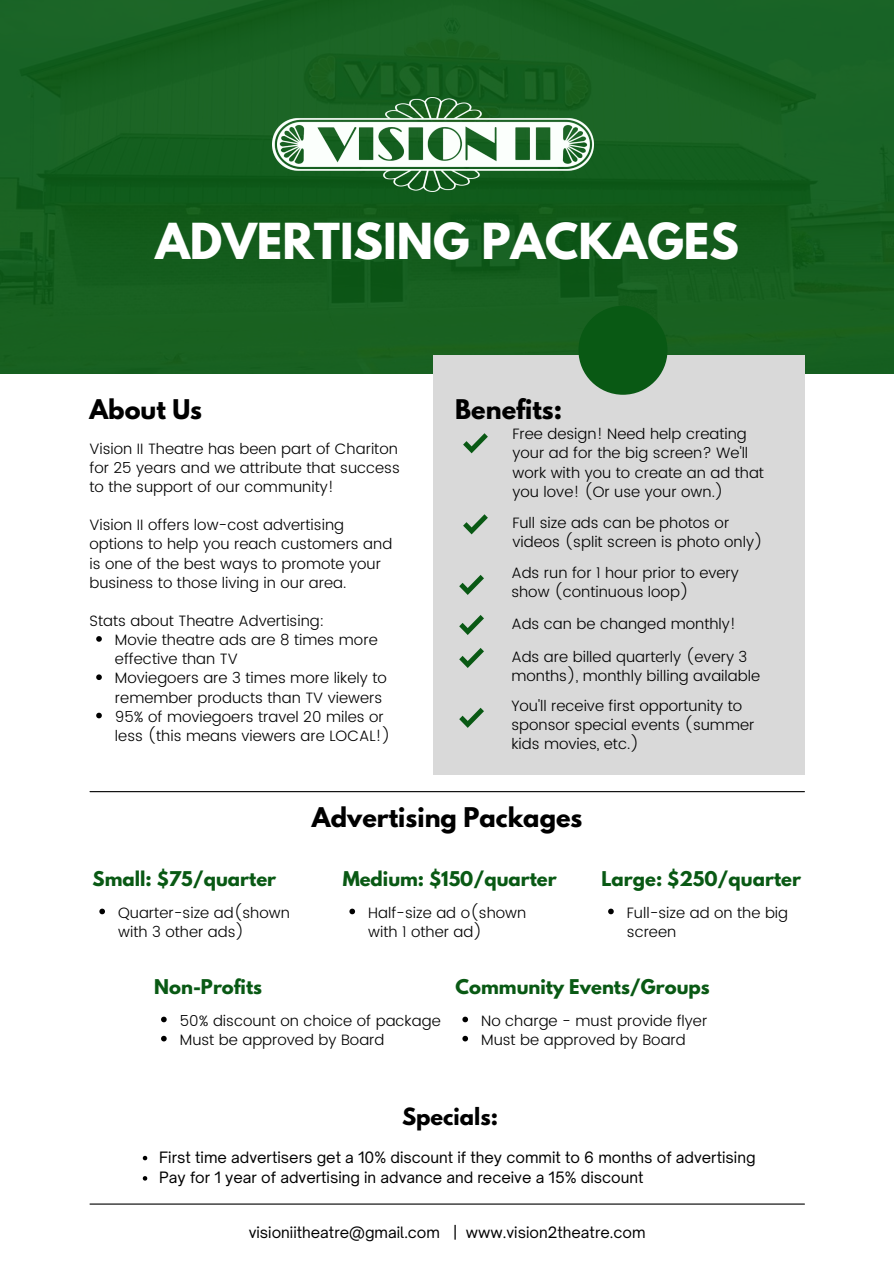
<style>
.page{position:relative;width:894px;height:1264px;background:#fff}
.page>*{position:absolute;margin:0;border:0;box-sizing:border-box;transform-origin:0 0}
.t1{font:700 43.95px "League Spartan";color:#fff}
.t2{font:700 24px "League Spartan";color:#000}
.t3{font:700 21px "League Spartan";color:#000}
.t4{font:700 18px "League Spartan";color:#095914}
.t5{font:300 15px/19.2px "Poppins";color:#000}
.t6{font:15px "Open Sauce One";color:#000}
</style>
<div class="page">
<div style="left:0;top:0;width:893px;height:373px;background:#186020"></div>
<div style="left:433px;top:356px;width:371px;height:418px;background:#d9d9d9"></div>
<hr style="left:90px;top:1203px;width:714px;height:1px;background:#000">
<hr style="left:90px;top:791px;width:714px;height:1px;background:#000">
<div style="left:578px;top:306px;width:89px;height:89px;background:#095914;border-radius:50%"></div>
<img style="left:272px;top:97px;width:321px;height:95px">
<svg style="left:463px;top:433px;width:24px;height:20px"></svg>
<svg style="left:96px;top:636px;width:6px;height:5px"></svg>
<svg style="left:96px;top:674px;width:6px;height:6px"></svg>
<svg style="left:96px;top:712px;width:6px;height:6px"></svg>
<svg style="left:459px;top:575px;width:25px;height:20px"></svg>
<svg style="left:463px;top:514px;width:24px;height:20px"></svg>
<svg style="left:99px;top:908px;width:6px;height:6px"></svg>
<svg style="left:349px;top:908px;width:6px;height:6px"></svg>
<svg style="left:608px;top:908px;width:5px;height:6px"></svg>
<svg style="left:459px;top:707px;width:25px;height:21px"></svg>
<svg style="left:143px;top:1155px;width:4px;height:5px"></svg>
<svg style="left:143px;top:1176px;width:4px;height:4px"></svg>
<svg style="left:161px;top:1016px;width:6px;height:6px"></svg>
<svg style="left:161px;top:1035px;width:6px;height:6px"></svg>
<svg style="left:462px;top:1016px;width:6px;height:6px"></svg>
<svg style="left:462px;top:1035px;width:6px;height:6px"></svg>
<svg style="left:459px;top:615px;width:25px;height:20px"></svg>
<svg style="left:459px;top:648px;width:25px;height:20px"></svg>
<p class="t1" style="left:155px;top:220px;width:584px">ADVERTISING PACKAGES</p>
<p class="t2" style="left:89px;top:398px;width:114px">About Us</p>
<p class="t5" style="left:89px;top:439px;width:312px">Vision II Theatre has been part of Chariton for 25 years and we attribute that success to the support of our community!</p>
<p class="t5" style="left:89px;top:515px;width:304px">Vision II offers low-cost advertising options to help you reach customers and is one of the best ways to promote your business to those living in our area.</p>
<p class="t5" style="left:89px;top:611px;width:236px">Stats about Theatre Advertising:</p>
<p class="t5" style="left:115px;top:630px;width:264px">Movie theatre ads are 8 times more effective than TV</p>
<p class="t5" style="left:115px;top:668px;width:273px">Moviegoers are 3 times more likely to remember products than TV viewers</p>
<p class="t5" style="left:115px;top:707px;width:277px">95% of moviegoers travel 20 miles or less (this means viewers are LOCAL!)</p>
<p class="t2" style="left:455px;top:398px;width:108px">Benefits:</p>
<p class="t5" style="left:512px;top:424px;width:253px">Free design! Need help creating your ad for the big screen? We'll work with you to create an ad that you love! (Or use your own.)</p>
<p class="t5" style="left:512px;top:513px;width:252px">Full size ads can be photos or videos (split screen is photo only)</p>
<p class="t5" style="left:511px;top:563px;width:229px">Ads run for 1 hour prior to every show (continuous loop)</p>
<p class="t5" style="left:511px;top:614px;width:226px">Ads can be changed monthly!</p>
<p class="t5" style="left:511px;top:647px;width:250px">Ads are billed quarterly (every 3 months), monthly billing available</p>
<p class="t5" style="left:511px;top:696px;width:244px">You'll receive first opportunity to sponsor special events (summer kids movies, etc.)</p>
<p class="t4" style="left:93px;top:869px;width:185px">Small: $75/quarter</p>
<p class="t5" style="left:118px;top:902px;width:173px">Quarter-size ad(shown with 3 other ads)</p>
<p class="t2" style="left:312px;top:805px;width:272px">Advertising Packages</p>
<p class="t4" style="left:342px;top:869px;width:215px">Medium: $150/quarter</p>
<p class="t5" style="left:368px;top:902px;width:159px">Half-size ad o(shown with 1 other ad)</p>
<p class="t4" style="left:601px;top:869px;width:201px">Large: $250/quarter</p>
<p class="t5" style="left:626px;top:902px;width:163px">Full-size ad on the big screen</p>
<p class="t4" style="left:154px;top:977px;width:109px">Non-Profits</p>
<p class="t5" style="left:180px;top:1010px;width:262px">50% discount on choice of package</p>
<p class="t5" style="left:180px;top:1030px;width:206px">Must be approved by Board</p>
<p class="t4" style="left:455px;top:977px;width:255px">Community Events/Groups</p>
<p class="t5" style="left:481px;top:1010px;width:227px">No charge - must provide flyer</p>
<p class="t5" style="left:481px;top:1030px;width:206px">Must be approved by Board</p>
<p class="t3" style="left:402px;top:1106px;width:98px">Specials:</p>
<p class="t6" style="left:159px;top:1147px;width:597px">First time advertisers get a 10% discount if they commit to 6 months of advertising</p>
<p class="t6" style="left:159px;top:1167px;width:485px">Pay for 1 year of advertising in advance and receive a 15% discount</p>
<p class="t6" style="left:249px;top:1223px;width:398px">visioniitheatre@gmail.com | www.vision2theatre.com</p>
</div>
